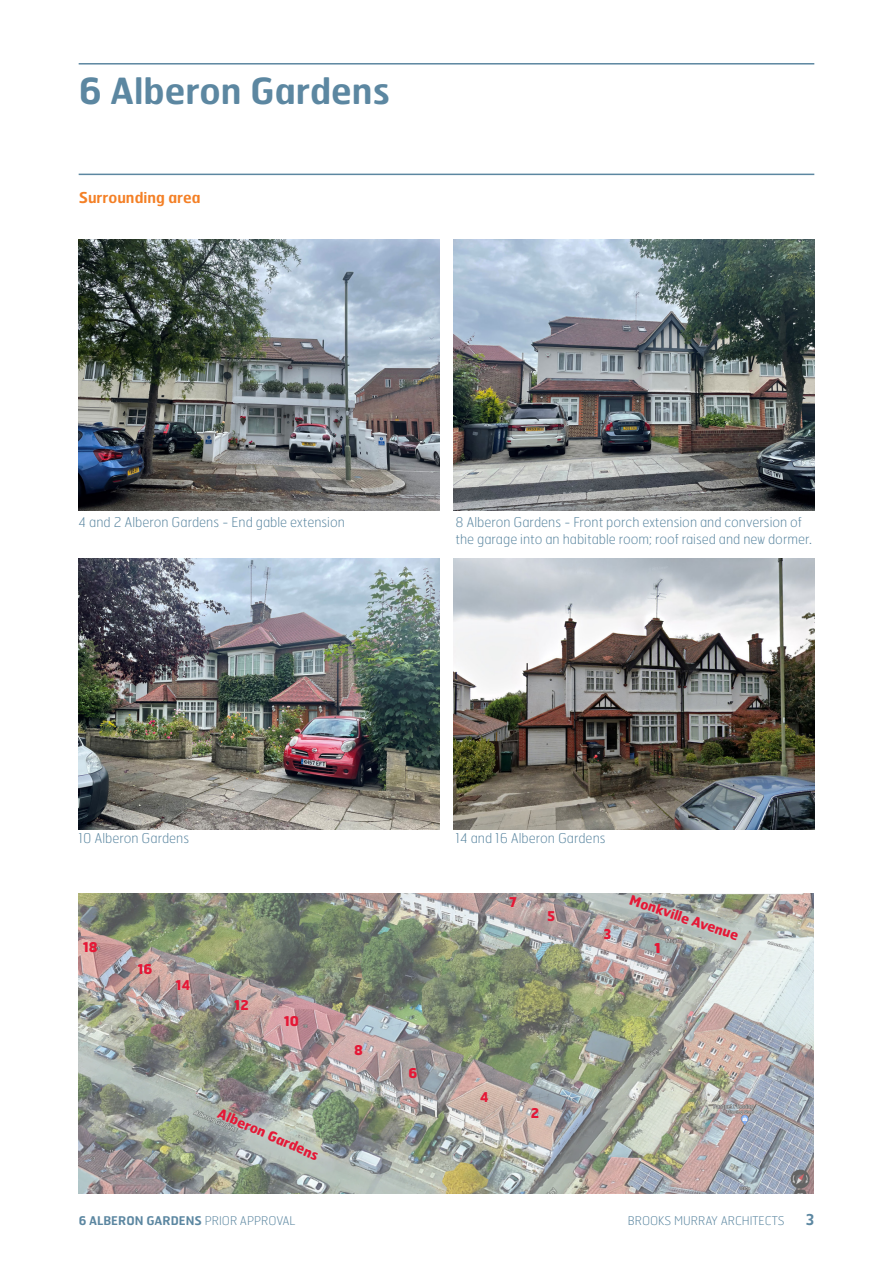
<style>
.page{position:relative;width:893px;height:1263px;background:#fff}
.page>*{position:absolute;margin:0;border:0;box-sizing:border-box;transform-origin:0 0}
.Cover_Subtitle{font:600 36px "Hermes FB";color:#5c87a1}
.Text_1_indent{font:600 15px "Hermes FB";color:#f48026}
.t1{font:600 15px "Hermes FB";color:#5c87a1}
.t2{font:100 13.5px/16.5px "Hermes FB";color:#5c87a1}
.t3{font:700 13.5px "Hermes FB";color:#e51836}
.t4{font:600 12px "Hermes FB";color:#5c87a1}
.t5{font:100 12px "Hermes FB";color:#5c87a1}
.s1{font-weight:100}
</style>
<div class="page">
<hr style="left:79px;top:63px;width:735px;height:2px;background:#5c87a1">
<hr style="left:79px;top:174px;width:735px;height:1px;background:#5c87a1">
<img style="left:79px;top:239px;width:361px;height:271px">
<img style="left:453px;top:239px;width:361px;height:271px">
<img style="left:79px;top:558px;width:361px;height:271px">
<img style="left:79px;top:893px;width:734px;height:301px">
<img style="left:453px;top:558px;width:361px;height:271px">
<p class="Cover_Subtitle" style="left:79px;top:68px;width:313px">6 Alberon Gardens</p>
<p class="Text_1_indent" style="left:79px;top:188px;width:123px">Surrounding area</p>
<p class="t2" style="left:79px;top:513px;width:268px">4 and 2 Alberon Gardens - End gable extension</p>
<p class="t2" style="left:455px;top:513px;width:358px">8 Alberon Gardens - Front porch extension and conversion of the garage into an habitable room; roof raised and new dormer.</p>
<p class="t2" style="left:79px;top:829px;width:112px">10 Alberon Gardens</p>
<p class="t2" style="left:455px;top:829px;width:152px">14 and 16 Alberon Gardens</p>
<p class="t3" style="left:83px;top:938px;width:16px">18</p>
<p class="t3" style="left:138px;top:960px;width:17px">16</p>
<p class="t3" style="left:176px;top:976px;width:16px">14</p>
<p class="t3" style="left:234px;top:996px;width:16px">12</p>
<p class="t3" style="left:284px;top:1012px;width:17px">10</p>
<p class="t3" style="left:222px;top:1105px;width:110px;rotate:23deg">Alberon Gardens</p>
<p class="t3" style="left:354px;top:1041px;width:10px">8</p>
<p class="t3" style="left:409px;top:1064px;width:11px">6</p>
<p class="t3" style="left:509px;top:893px;width:9px">7</p>
<p class="t3" style="left:547px;top:907px;width:10px">5</p>
<p class="t3" style="left:603px;top:925px;width:9px">3</p>
<p class="t3" style="left:633px;top:891px;width:116px;rotate:18deg">Monkville Avenue</p>
<p class="t3" style="left:654px;top:939px;width:8px">1</p>
<p class="t3" style="left:480px;top:1088px;width:10px">4</p>
<p class="t3" style="left:531px;top:1104px;width:10px">2</p>
<p class="t4" style="left:79px;top:1212px;width:218px">6 ALBERON GARDENS <span class="s1">PRIOR APPROVAL</span></p>
<p class="t5" style="left:628px;top:1213px;width:158px">BROOKS MURRAY ARCHITECTS</p>
<p class="t1" style="left:806px;top:1209px;width:10px">3</p>
</div>
